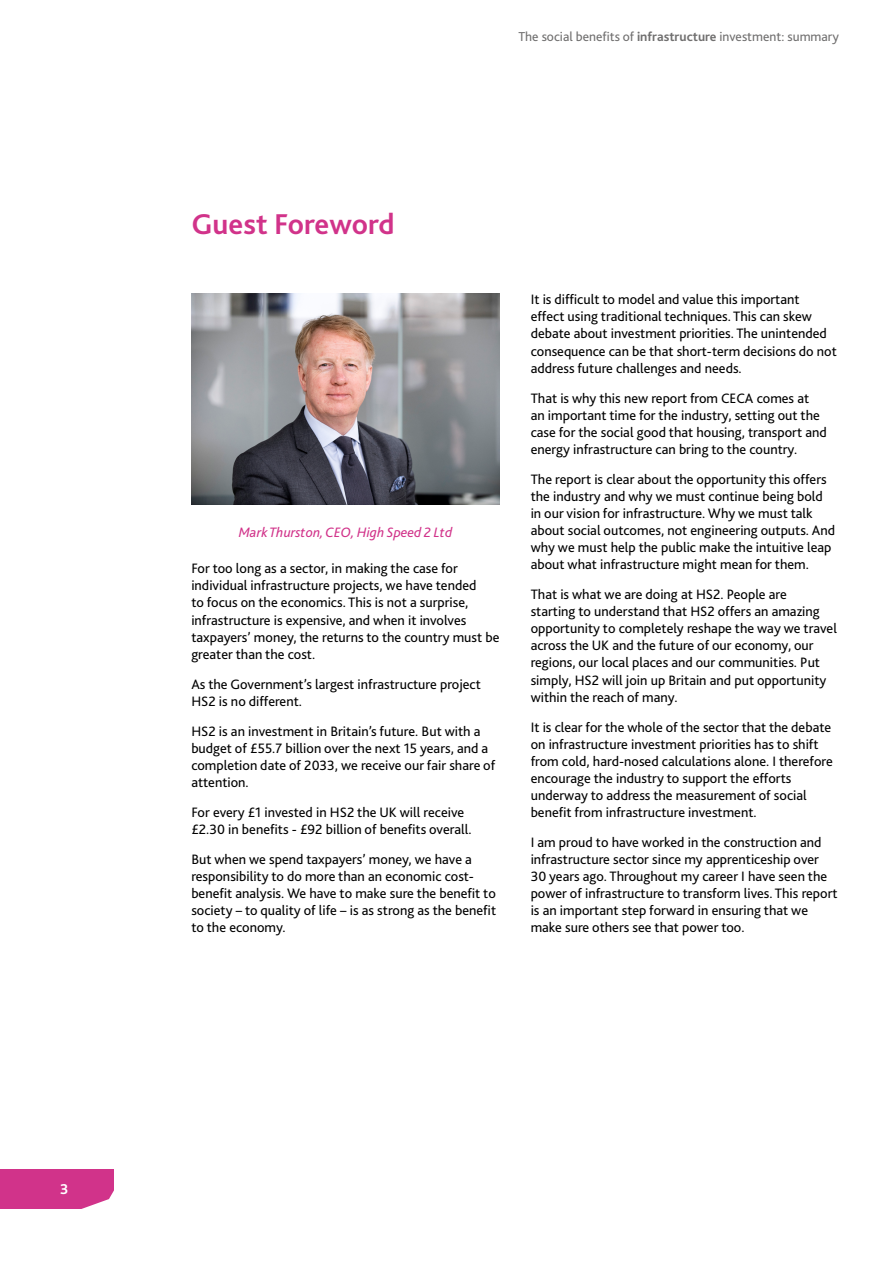
<style>
.page{position:relative;width:893px;height:1263px;background:#fff}
.page>*{position:absolute;margin:0;border:0;box-sizing:border-box;transform-origin:0 0}
.t1{font:700 30px "Bliss 2";color:#d1338a}
.t2{font:700 15px "Bliss";color:#fff}
.t3{font:14.25px/17.1px "Bliss 2";color:#000}
.t4{font:italic 14.25px "Bliss 2";color:#d1338a}
.t5{font:13.5px "Bliss 2";color:#706f6f}
.s1{font-weight:700}
</style>
<div class="page">
<div style="left:0;top:1169px;width:114px;height:40px;background:#d1338a"></div>
<svg style="left:81px;top:1190px;width:33px;height:19px"></svg>
<img style="left:191px;top:293px;width:309px;height:212px">
<p class="t2" style="left:60px;top:1179px;width:10px">3</p>
<p class="t5" style="left:518px;top:28px;width:322px">The social benefits of <span class="s1">infrastructure</span> investment: summary</p>
<h1 class="t1" style="left:191px;top:205px;width:205px">Guest Foreword</h1>
<p class="t4" style="left:239px;top:523px;width:215px">Mark Thurston, CEO, High Speed 2 Ltd</p>
<p class="t3" style="left:191px;top:560px;width:310px">For too long as a sector, in making the case for individual infrastructure projects, we have tended<br>to focus on the economics. This is not a surprise, infrastructure is expensive, and when it involves taxpayers’ money, the returns to the country must be greater than the cost.</p>
<p class="t3" style="left:191px;top:675px;width:291px">As the Government’s largest infrastructure project<br>HS2 is no different.</p>
<p class="t3" style="left:191px;top:722px;width:305px">HS2 is an investment in Britain’s future. But with a budget of £55.7 billion over the next 15 years, and a completion date of 2033, we receive our fair share of attention.</p>
<p class="t3" style="left:191px;top:803px;width:282px">For every £1 invested in HS2 the UK will receive £2.30 in benefits - £92 billion of benefits overall.</p>
<p class="t3" style="left:191px;top:850px;width:306px">But when we spend taxpayers’ money, we have a responsibility to do more than an economic cost&shy;benefit analysis. We have to make sure the benefit to society – to quality of life – is as strong as the benefit to the economy.</p>
<p class="t3" style="left:531px;top:291px;width:308px">It is difficult to model and value this important effect using traditional techniques. This can skew debate about investment priorities. The unintended consequence can be that short-term decisions do not address future challenges and needs.</p>
<p class="t3" style="left:531px;top:389px;width:298px">That is why this new report from CECA comes at an important time for the industry, setting out the case for the social good that housing, transport and energy infrastructure can bring to the country.</p>
<p class="t3" style="left:531px;top:470px;width:306px">The report is clear about the opportunity this offers the industry and why we must continue being bold in our vision for infrastructure. Why we must talk about social outcomes, not engineering outputs. And why we must help the public make the intuitive leap about what infrastructure might mean for them.</p>
<p class="t3" style="left:531px;top:586px;width:308px">That is what we are doing at HS2. People are<br>starting to understand that HS2 offers an amazing opportunity to completely reshape the way we travel across the UK and the future of our economy, our regions, our local places and our communities. Put simply, HS2 will join up Britain and put opportunity within the reach of many.</p>
<p class="t3" style="left:531px;top:718px;width:304px">It is clear for the whole of the sector that the debate on infrastructure investment priorities has to shift from cold, hard-nosed calculations alone. I therefore encourage the industry to support the efforts underway to address the measurement of social benefit from infrastructure investment.</p>
<p class="t3" style="left:531px;top:833px;width:308px">I am proud to have worked in the construction and infrastructure sector since my apprenticeship over 30 years ago. Throughout my career I have seen the power of infrastructure to transform lives. This report is an important step forward in ensuring that we make sure others see that power too.</p>
</div>
